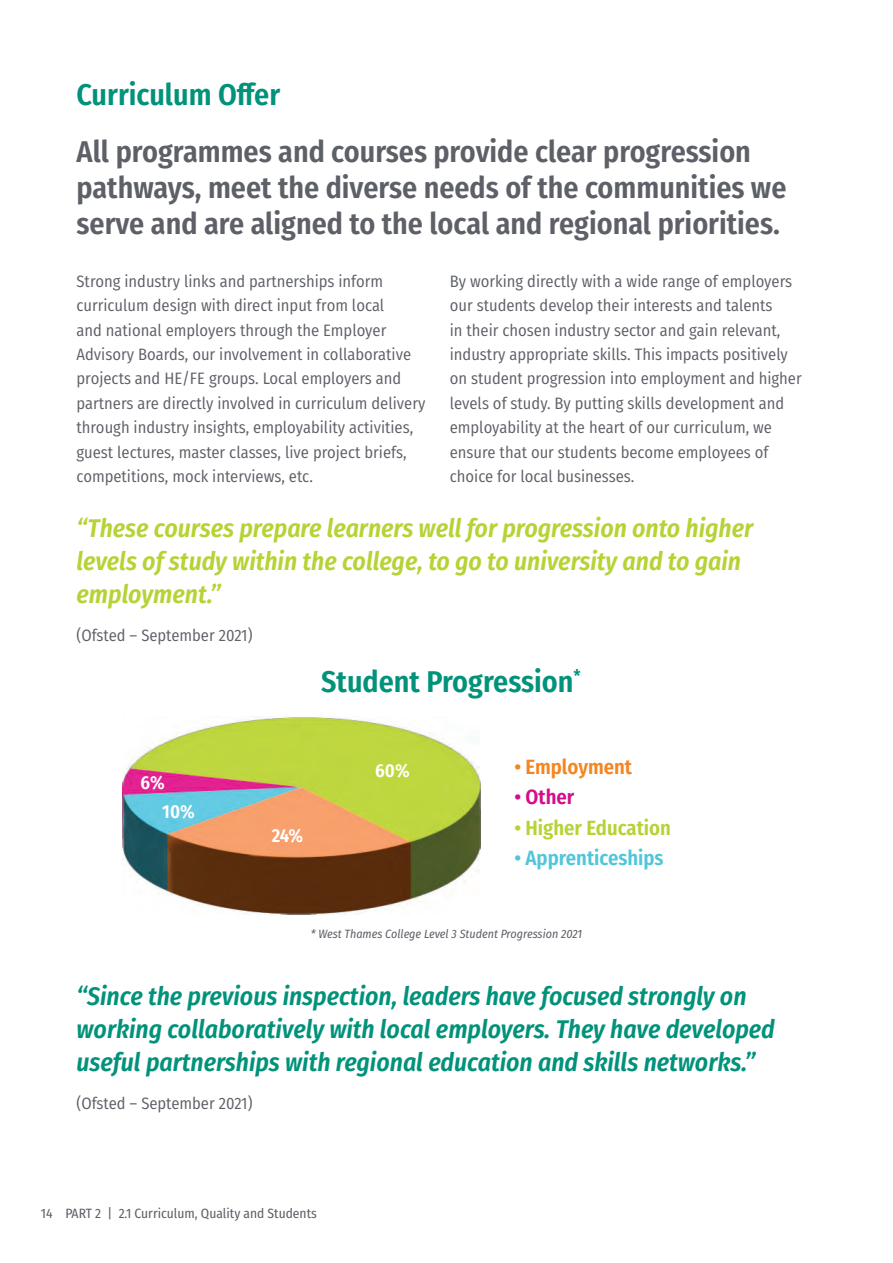
<style>
.page{position:relative;width:893px;height:1263px;background:#fff}
.page>*{position:absolute;margin:0;border:0;box-sizing:border-box;transform-origin:0 0}
.t1{font:600 30px/36px "Fira Sans Condensed";color:#5d6067}
.t2{font:600 30px "Fira Sans Condensed";color:#00927a}
.t3{font:italic 600 25.5px/33px "Fira Sans Condensed";color:#00927a}
.t4{font:italic 600 25.5px/33px "Fira Sans Condensed";color:#b5d334}
.t5{font:600 20.7px "Fira Sans Condensed";color:#b5d334}
.t6{font:600 20.7px "Fira Sans Condensed";color:#50c6d9}
.t7{font:600 20.7px "Fira Sans Condensed";color:#f58520}
.t8{font:600 20.7px "Fira Sans Condensed";color:#d20e8c}
.t9{font:600 18.75px/29.1px "Fira Sans Condensed";color:#fff}
.t10{font:16.5px/24.5px "Fira Sans Condensed";color:#5d6067}
.t11{font:13.5px "Fira Sans Condensed";color:#5d6067}
.t12{font:italic 12px "Fira Sans Condensed";color:#5d6067}
</style>
<div class="page">
<img style="left:122px;top:716px;width:359px;height:198px">
<h1 class="t2" style="left:77px;top:70px;width:205px">Curriculum Offer</h1>
<h1 class="t1" style="left:77px;top:131px;width:711px">All programmes and courses provide clear progression pathways, meet the diverse needs of the communities we serve and are aligned to the local and regional priorities.</h1>
<p class="t10" style="left:77px;top:268px;width:350px">Strong industry links and partnerships inform curriculum design with direct input from local<br>and national employers through the Employer Advisory Boards, our involvement in collaborative projects and HE/FE groups. Local employers and partners are directly involved in curriculum delivery through industry insights, employability activities, guest lectures, master classes, live project briefs, competitions, mock interviews, etc.</p>
<p class="t10" style="left:450px;top:269px;width:353px">By working directly with a wide range of employers our students develop their interests and talents<br>in their chosen industry sector and gain relevant, industry appropriate skills. This impacts positively on student progression into employment and higher levels of study. By putting skills development and employability at the heart of our curriculum, we ensure that our students become employees of choice for local businesses.</p>
<h2 class="t4" style="left:77px;top:510px;width:678px">“These courses prepare learners well for progression onto higher levels of study within the college, to go to university and to gain employment.”</h2>
<p class="t10" style="left:77px;top:623px;width:177px">(Ofsted – September 2021)</p>
<p class="t9" style="left:162px;top:766px;width:34px;text-indent:-22px">6%<br>10%</p>
<h1 class="t2" style="left:321px;top:657px;width:261px">Student Progression<sup>*</sup></h1>
<p class="t9" style="left:272px;top:820px;width:33px">24%</p>
<p class="t9" style="left:375px;top:755px;width:36px">60%</p>
<p class="t7" style="left:514px;top:750px;width:119px">• Employment</p>
<p class="t8" style="left:514px;top:780px;width:61px">• Other</p>
<p class="t5" style="left:514px;top:811px;width:158px">• Higher Education</p>
<p class="t6" style="left:514px;top:841px;width:151px">• Apprenticeships</p>
<p class="t12" style="left:311px;top:925px;width:273px">* West Thames College Level 3 Student Progression 2021</p>
<h2 class="t3" style="left:77px;top:978px;width:700px">“Since the previous inspection, leaders have focused strongly on working collaboratively with local employers. They have developed useful partnerships with regional education and skills networks.”</h2>
<p class="t10" style="left:77px;top:1091px;width:177px">(Ofsted – September 2021)</p>
<p class="t11" style="left:41px;top:1203px;width:277px">14 PART 2 | 2.1 Curriculum, Quality and Students</p>
</div>
